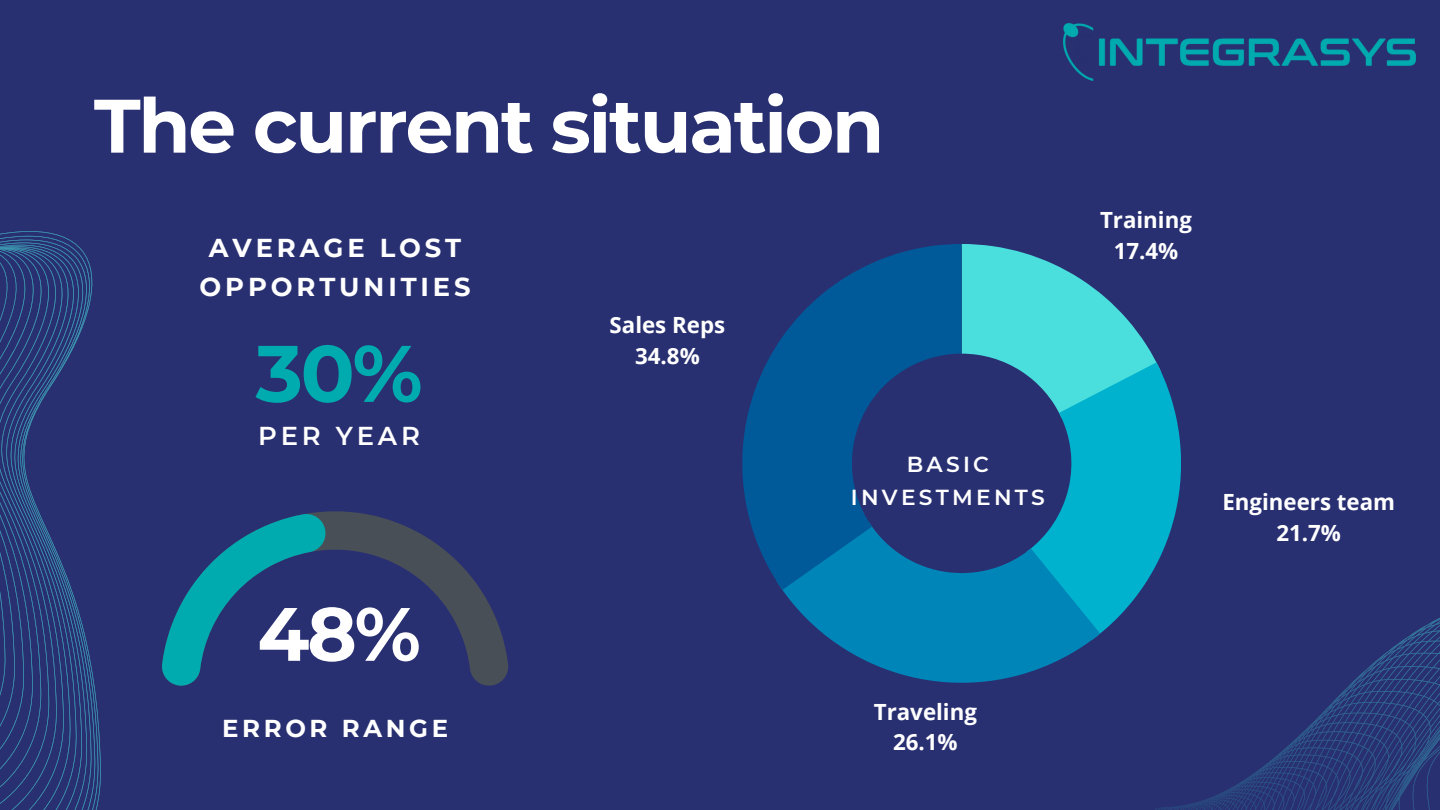
<style>
.page{position:relative;width:1440px;height:810px;background:#293071}
.page>*{position:absolute;margin:0;border:0;box-sizing:border-box;transform-origin:0 0}
.t1{font:700 80px "Montserrat";color:#00abaf}
.t2{font:700 75.6px "Montserrat";letter-spacing:-.03em;color:#fff}
.t3{font:700 75.4px "Montserrat";color:#fff}
.t4{font:700 25.9px/39.8px "Montserrat";letter-spacing:.15em;color:#fff;text-align:center}
.t5{font:600 25.9px "Montserrat";letter-spacing:.15em;color:#fff}
.t6{font:700 24.4px "Montserrat";letter-spacing:.15em;color:#fff}
.t7{font:700 22.3px/30.9px "Open Sans";color:#fff;text-align:center}
.t8{font:600 21.7px/33.8px "Montserrat";letter-spacing:.15em;color:#fff;text-align:center}
</style>
<div class="page">
<svg style="left:307px;top:511px;width:201px;height:175px"></svg>
<svg style="left:226px;top:514px;width:99px;height:172px"></svg>
<svg style="left:782px;top:590px;width:241px;height:93px;fill:#0085b8"></svg>
<svg style="left:742px;top:244px;width:220px;height:346px;fill:#005998"></svg>
<svg style="left:962px;top:244px;width:213px;height:396px"></svg>
<svg style="left:1023px;top:410px;width:417px;height:400px"></svg>
<svg style="left:0;top:231px;width:226px;height:579px"></svg>
<img style="left:1063px;top:24px;width:352px;height:57px">
<h2 class="t2" style="left:94px;top:79px;width:792px">The current situation</h2>
<p class="t4" style="left:200px;top:227px;width:273px">AVERAGE LOST<br>OPPORTUNITIES</p>
<h1 class="t1" style="left:256px;top:324px;width:169px">30%</h1>
<p class="t5" style="left:258px;top:420px;width:163px">PER YEAR</p>
<h3 class="t3" style="left:257px;top:588px;width:165px">48%</h3>
<p class="t6" style="left:222px;top:713px;width:227px">ERROR RANGE</p>
<p class="t7" style="left:610px;top:309px;width:117px">Sales Reps<br>34.8%</p>
<p class="t8" style="left:851px;top:447px;width:196px">BASIC<br>INVESTMENTS</p>
<p class="t7" style="left:874px;top:695px;width:105px">Traveling<br>26.1%</p>
<p class="t7" style="left:1100px;top:204px;width:93px">Training<br>17.4%</p>
<p class="t7" style="left:1222px;top:486px;width:174px">Engineers team<br>21.7%</p>
</div>
